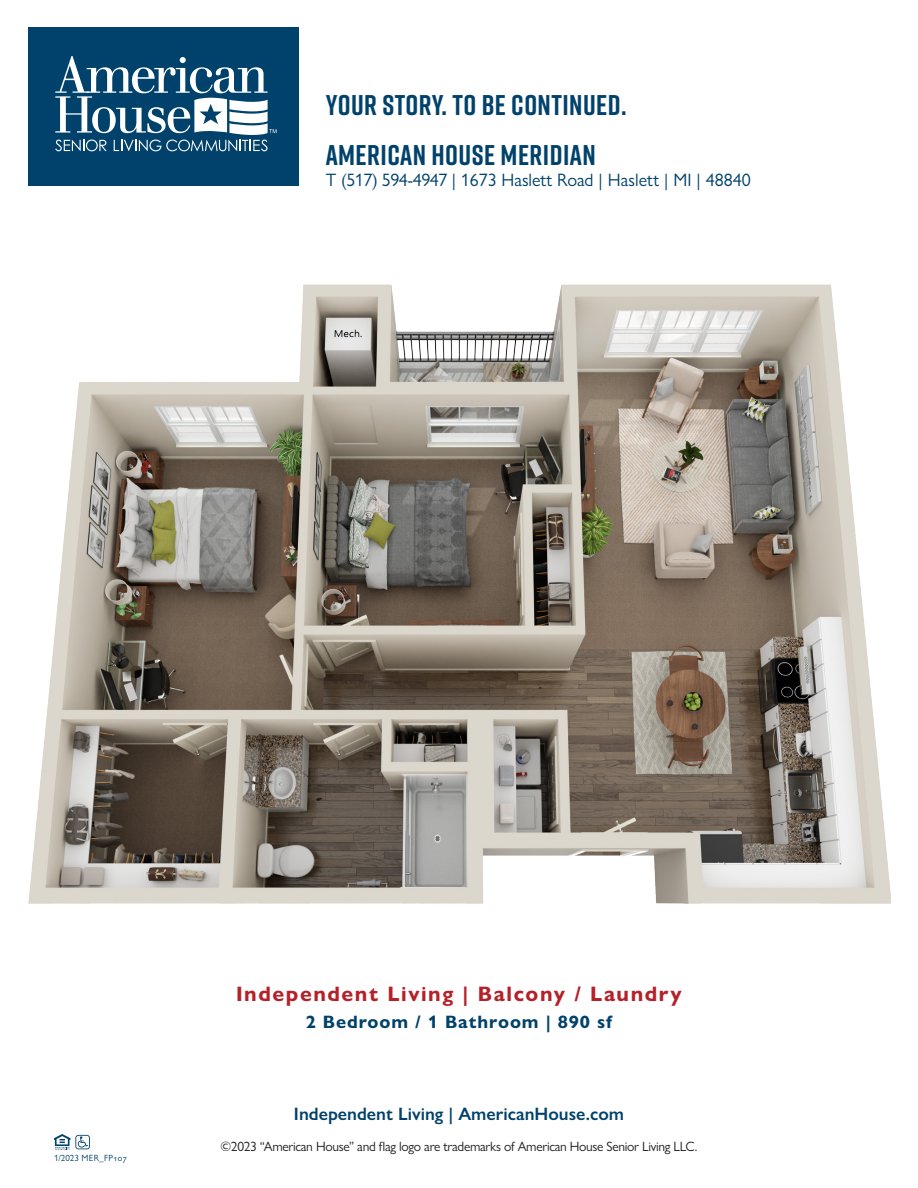
<style>
.page{position:relative;width:918px;height:1188px;background:#fff}
.page>*{position:absolute;margin:0;border:0;box-sizing:border-box;transform-origin:0 0}
.t1{font:700 28.5px "Rift";letter-spacing:.015em;color:#00426b}
.Room_Details{font:700 21px "Gill Sans Nova";letter-spacing:.075em;color:#b62028}
.t2{font:18px "Gill Sans Nova";letter-spacing:-.005em;color:#00426b}
.t3{font:600 18px "Gill Sans Nova";color:#00426b}
.Room_Details-2{font:700 18px "Gill Sans Nova";letter-spacing:.05em;color:#00426b}
.t4{font:13.5px "Gill Sans Nova";letter-spacing:-.025em;color:#231f20}
.t5{font:9px "Gill Sans Nova";letter-spacing:.04em;color:#00426b}
</style>
<div class="page">
<svg style="left:54px;top:1134px;width:36px;height:16px"></svg>
<div style="left:28px;top:27px;width:271px;height:159px;background:#00426b"></div>
<svg style="left:55px;top:56px;width:222px;height:95px"></svg>
<img style="left:28px;top:285px;width:863px;height:618px">
<h1 class="t1" style="left:326px;top:85px;width:302px">YOUR STORY. TO BE CONTINUED.</h1>
<h1 class="t1" style="left:326px;top:134px;width:271px">AMERICAN HOUSE MERIDIAN</h1>
<h3 class="t2" style="left:326px;top:169px;width:427px">T (517) 594-4947 | 1673 Haslett Road | Haslett | MI | 48840</h3>
<p class="t5" style="left:54px;top:1153px;width:74px">1/2023 MER_FP107</p>
<p class="Room_Details" style="left:236px;top:981px;width:447px">Independent Living | Balcony / Laundry</p>
<p class="Room_Details-2" style="left:306px;top:1011px;width:308px">2 Bedroom / 1 Bathroom | 890 sf</p>
<h3 class="t3" style="left:294px;top:1103px;width:332px">Independent Living | AmericanHouse.com</h3>
<p class="t4" style="left:221px;top:1138px;width:478px">©2023 “American House” and flag logo are trademarks of American House Senior Living LLC.</p>
</div>
